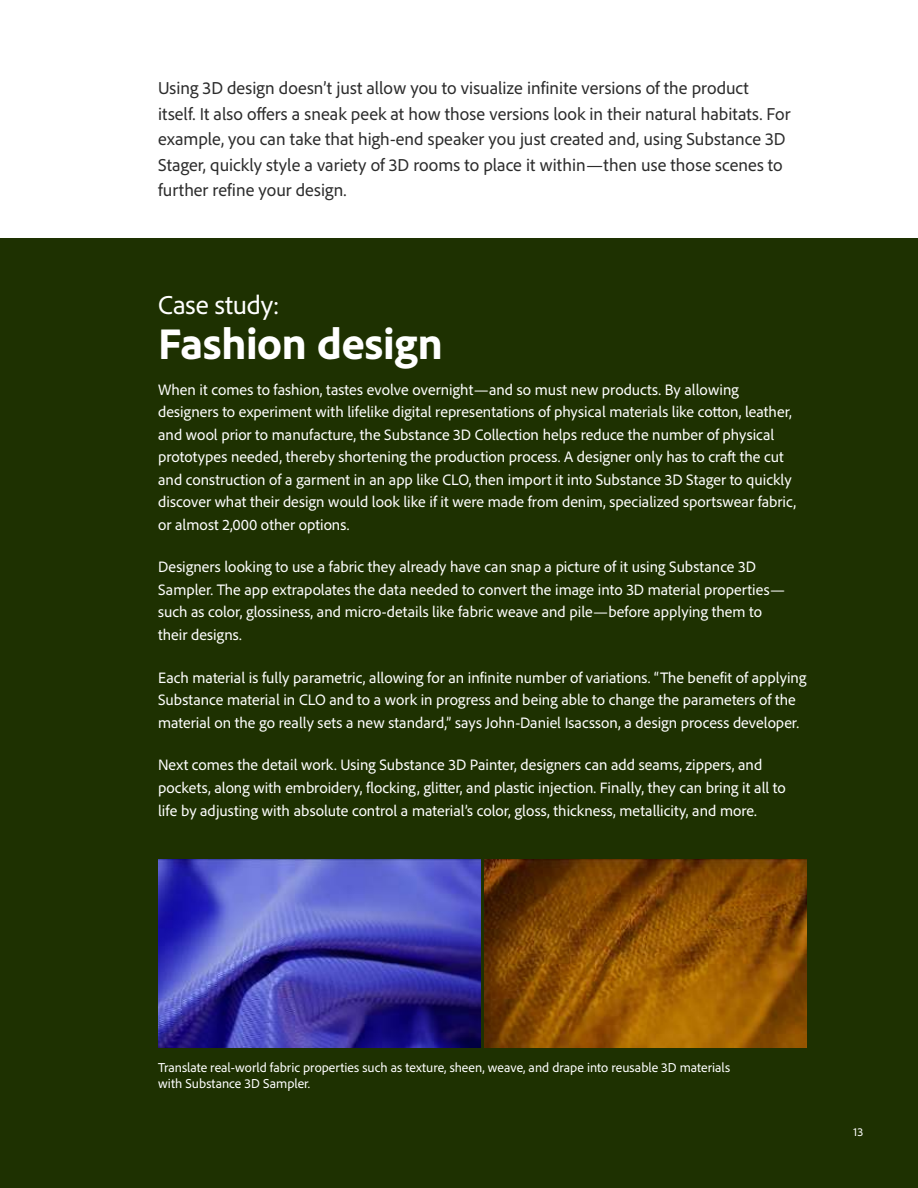
<style>
.page{position:relative;width:918px;height:1188px;background:#fff}
.page>*{position:absolute;margin:0;border:0;box-sizing:border-box;transform-origin:0 0}
.t1{font:800 45px "Adobe Clean";letter-spacing:-.005em;color:#fff}
.t2{font:27px "Adobe Clean";letter-spacing:-.005em;color:#fff}
.t3{font:18px/25.5px "Adobe Clean";color:#2c2c2c}
.t4{font:15.75px/22.5px "Adobe Clean";color:#fff}
.t5{font:13.5px/16.2px "Adobe Clean";color:#fff}
.t6{font:12px "Adobe Clean";color:#fff}
</style>
<div class="page">
<div style="left:0;top:238px;width:918px;height:950px;background:#1e3101"></div>
<img style="left:158px;top:860px;width:323px;height:187px">
<img style="left:484px;top:860px;width:323px;height:187px">
<p class="t3" style="left:158px;top:77px;width:634px">Using 3D design doesn’t just allow you to visualize infinite versions of the product itself. It also offers a sneak peek at how those versions look in their natural habitats. For example, you can take that high-end speaker you just created and, using Substance 3D Stager, quickly style a variety of 3D rooms to place it within—then use those scenes to further refine your design.</p>
<h2 class="t2" style="left:158px;top:294px;width:123px">Case study:</h2>
<h1 class="t1" style="left:158px;top:326px;width:286px">Fashion design</h1>
<p class="t4" style="left:158px;top:380px;width:640px">When it comes to fashion, tastes evolve overnight—and so must new products. By allowing designers to experiment with lifelike digital representations of physical materials like cotton, leather, and wool prior to manufacture, the Substance 3D Collection helps reduce the number of physical prototypes needed, thereby shortening the production process. A designer only has to craft the cut and construction of a garment in an app like CLO, then import it into Substance 3D Stager to quickly discover what their design would look like if it were made from denim, specialized sportswear fabric, or almost 2,000 other options.</p>
<p class="t4" style="left:158px;top:557px;width:629px">Designers looking to use a fabric they already have can snap a picture of it using Substance 3D Sampler. The app extrapolates the data needed to convert the image into 3D material properties— such as color, glossiness, and micro-details like fabric weave and pile—before applying them to their designs.</p>
<p class="t4" style="left:158px;top:668px;width:650px">Each material is fully parametric, allowing for an infinite number of variations. “The benefit of applying<br>Substance material in CLO and to a work in progress and being able to change the parameters of the material on the go really sets a new standard,” says John-Daniel Isacsson, a design process developer.</p>
<p class="t4" style="left:158px;top:755px;width:629px">Next comes the detail work. Using Substance 3D Painter, designers can add seams, zippers, and pockets, along with embroidery, flocking, glitter, and plastic injection. Finally, they can bring it all to life by adjusting with absolute control a material’s color, gloss, thickness, metallicity, and more.</p>
<p class="t5" style="left:158px;top:1061px;width:573px">Translate real-world fabric properties such as texture, sheen, weave, and drape into reusable 3D materials with Substance 3D Sampler.</p>
<p class="t6" style="left:853px;top:1127px;width:11px">13</p>
</div>
